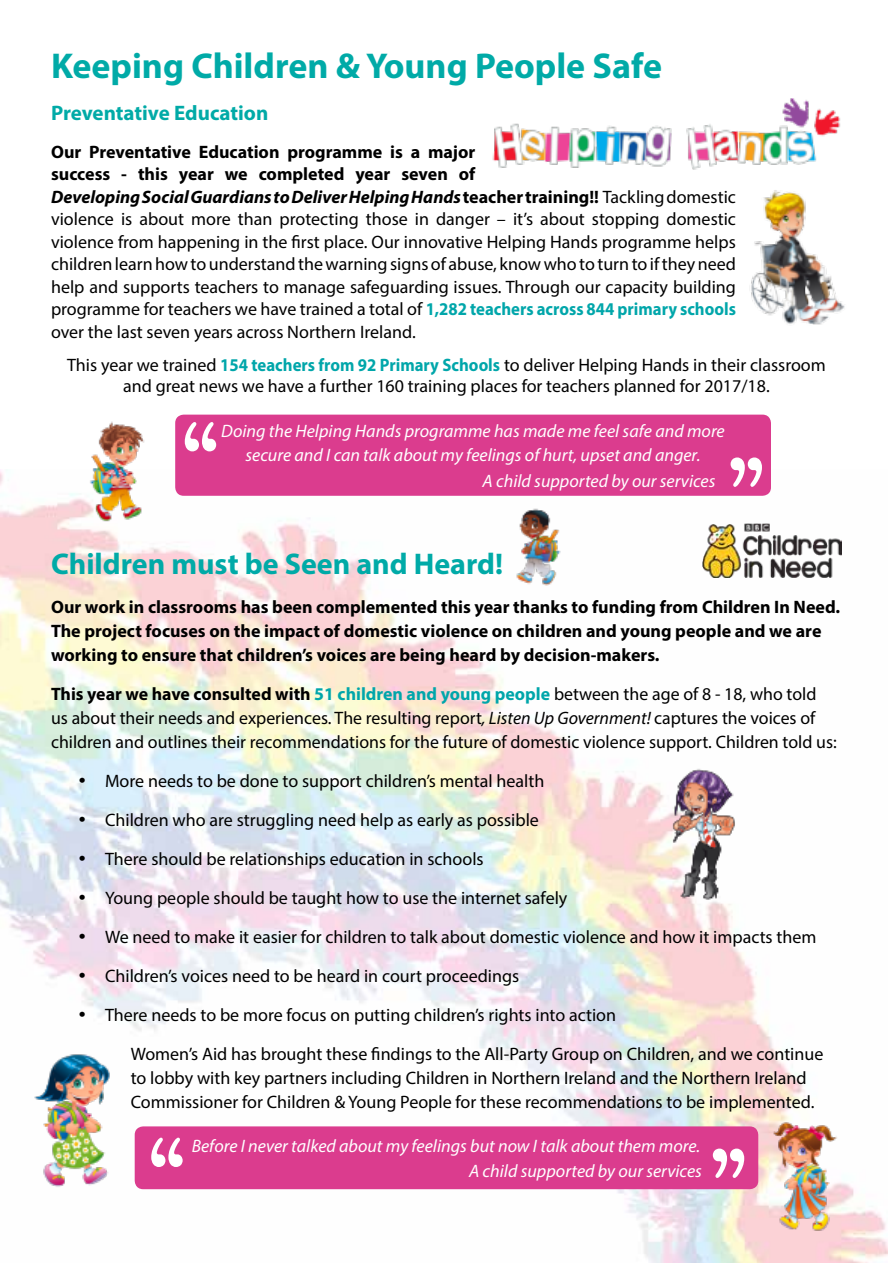
<style>
.page{position:relative;width:893px;height:1263px;background:#fff}
.page>*{position:absolute;margin:0;border:0;box-sizing:border-box;transform-origin:0 0}
.t1{font:700 36px "Myriad Pro";color:#00aaa7}
.t2{font:700 30px "Myriad Pro";color:#00aaa7}
.t3{font:700 21px "Myriad Pro";color:#00aaa7}
.t4{font:18px/22.5px "Myriad Pro";color:#000}
.t5{font:700 18px/24px "Myriad Pro";color:#000}
.t6{font:italic 18px/25.8px "Myriad Pro";color:#fff;text-align:right}
.s1{font-weight:700}
.s2{font-weight:700;font-style:italic}
.s3{font-weight:700;color:#00a6aa}
.s4{font-style:italic}
</style>
<div class="page">
<img style="left:0;top:470px;width:888px;height:793px">
<img style="left:34px;top:98px;width:824px;height:1140px">
<hr style="left:892px;top:0;width:1px;height:810px;background:#ddefef">
<hr style="left:892px;top:810px;width:1px;height:176px;background:#d9dceb">
<img style="left:702px;top:523px;width:140px;height:54px">
<div style="left:135px;top:1126px;width:623px;height:63px;background:#db3c8e;border-radius:9px"></div>
<div style="left:175px;top:415px;width:596px;height:81px;background:#db3c8e;border-radius:9px"></div>
<svg style="left:185px;top:422px;width:31px;height:29px"></svg>
<svg style="left:151px;top:1138px;width:32px;height:29px"></svg>
<svg style="left:731px;top:457px;width:31px;height:30px"></svg>
<svg style="left:713px;top:1148px;width:31px;height:30px"></svg>
<h1 class="t1" style="left:51px;top:42px;width:613px">Keeping Children &amp; Young People Safe</h1>
<p class="t3" style="left:51px;top:99px;width:219px">Preventative Education</p>
<p class="t4" style="left:51px;top:140px;width:686px"><span class="s1">Our Preventative Education programme is a major<br>success - this year we completed year seven of<br></span><span class="s2">Developing Social Guardians to Deliver Helping Hands</span><span class="s1">teacher training!!</span> Tackling domestic violence is about more than protecting those in danger – it’s about stopping domestic violence from happening in the first place. Our innovative Helping Hands programme helps children learn how to understand the warning signs of abuse, know who to turn to if they need help and supports teachers to manage safeguarding issues. Through our capacity building programme for teachers we have trained a total of <span class="s3">1,282 teachers across 844 primary schools </span>over the last seven years across Northern Ireland.</p>
<p class="t4" style="left:67px;top:355px;width:760px;line-height:20.7px;text-align:center">This year we trained <span class="s3">154 teachers from 92 Primary Schools</span> to deliver Helping Hands in their classroom and great news we have a further 160 training places for teachers planned for 2017/18.</p>
<p class="t6" style="left:221px;top:419px;width:505px;line-height:24px;text-align:center">Doing the Helping Hands programme has made me feel safe and more secure and I can talk about my feelings of hurt, upset and anger.</p>
<p class="t6" style="left:483px;top:468px;width:234px">A child supported by our services</p>
<h2 class="t2" style="left:51px;top:545px;width:454px">Children must be Seen and Heard!</h2>
<p class="t5" style="left:51px;top:595px;width:791px">Our work in classrooms has been complemented this year thanks to funding from Children In Need.<br>The project focuses on the impact of domestic violence on children and young people and we are working to ensure that children’s voices are being heard by decision-makers.</p>
<p class="t4" style="left:51px;top:682px;width:787px;line-height:24px"><span class="s1">This year we have consulted with</span> <span class="s3">51 children and young people</span> between the age of 8 - 18, who told us about their needs and experiences. The resulting report<span class="s4">, Listen Up Government!</span> captures the voices of children and outlines their recommendations for the future of domestic violence support. Children told us:</p>
<p class="t4" style="left:78px;top:770px;width:468px">• More needs to be done to support children’s mental health</p>
<p class="t4" style="left:78px;top:809px;width:462px">• Children who are struggling need help as early as possible</p>
<p class="t4" style="left:78px;top:848px;width:407px">• There should be relationships education in schools</p>
<p class="t4" style="left:78px;top:887px;width:491px">• Young people should be taught how to use the internet safely</p>
<p class="t4" style="left:78px;top:926px;width:740px">• We need to make it easier for children to talk about domestic violence and how it impacts them</p>
<p class="t4" style="left:78px;top:965px;width:443px">• Children’s voices need to be heard in court proceedings</p>
<p class="t4" style="left:131px;top:996px;width:694px;line-height:39px;text-indent:-53px">• There needs to be more focus on putting children’s rights into action<br>Women’s Aid has brought these findings to the All-Party Group on Children, and we continue</p>
<p class="t4" style="left:131px;top:1066px;width:685px;line-height:24px">to lobby with key partners including Children in Northern Ireland and the Northern Ireland<br>Commissioner for Children &amp; Young People for these recommendations to be implemented.</p>
<p class="t6" style="left:192px;top:1132px;width:512px">Before I never talked about my feelings but now I talk about them more.<br>A child supported by our services</p>
</div>
